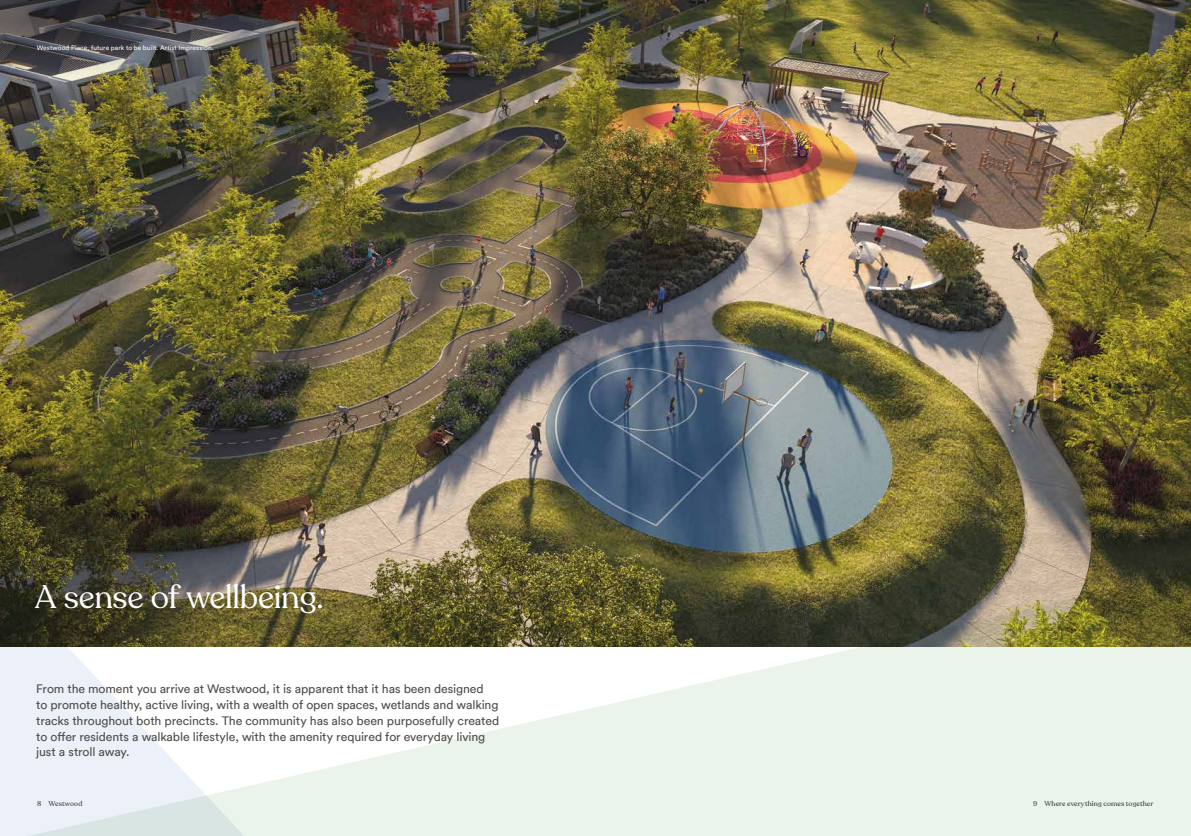
<style>
.page{position:relative;width:1191px;height:836px;background:#fff}
.page>*{position:absolute;margin:0;border:0;box-sizing:border-box;transform-origin:0 0}
.t1{font:32.38px "Recoleta";letter-spacing:-.01em;color:#fff}
.t2{font:12.25px/15.8px "Circular";letter-spacing:-.01em;color:#4e4d4b}
.t3{font:500 7px "Recoleta";letter-spacing:.015em;color:#4e4d4b}
.t4{font:6.56px "Circular";letter-spacing:.01em;color:#fff}
</style>
<div class="page">
<svg style="left:0;top:646px;width:1191px;height:190px;fill:#eaf4ea"></svg>
<img style="left:0;top:108px;width:1191px;height:538px">
<img style="left:0;top:0;width:1191px;height:108px">
<p class="t4" style="left:37px;top:43px;width:178px">Westwood Place, future park to be built. Artist Impression.</p>
<h1 class="t1" style="left:35px;top:577px;width:290px">A sense of wellbeing.</h1>
<p class="t2" style="left:36px;top:681px;width:464px">From the moment you arrive at Westwood, it is apparent that it has been designed<br>to promote healthy, active living, with a wealth of open spaces, wetlands and walking tracks throughout both precincts. The community has also been purposefully created to offer residents a walkable lifestyle, with the amenity required for everyday living just a stroll away.</p>
<p class="t3" style="left:37px;top:799px;width:47px">8 Westwood</p>
<p class="t3" style="left:1033px;top:799px;width:122px">9 Where everything comes together</p>
</div>
